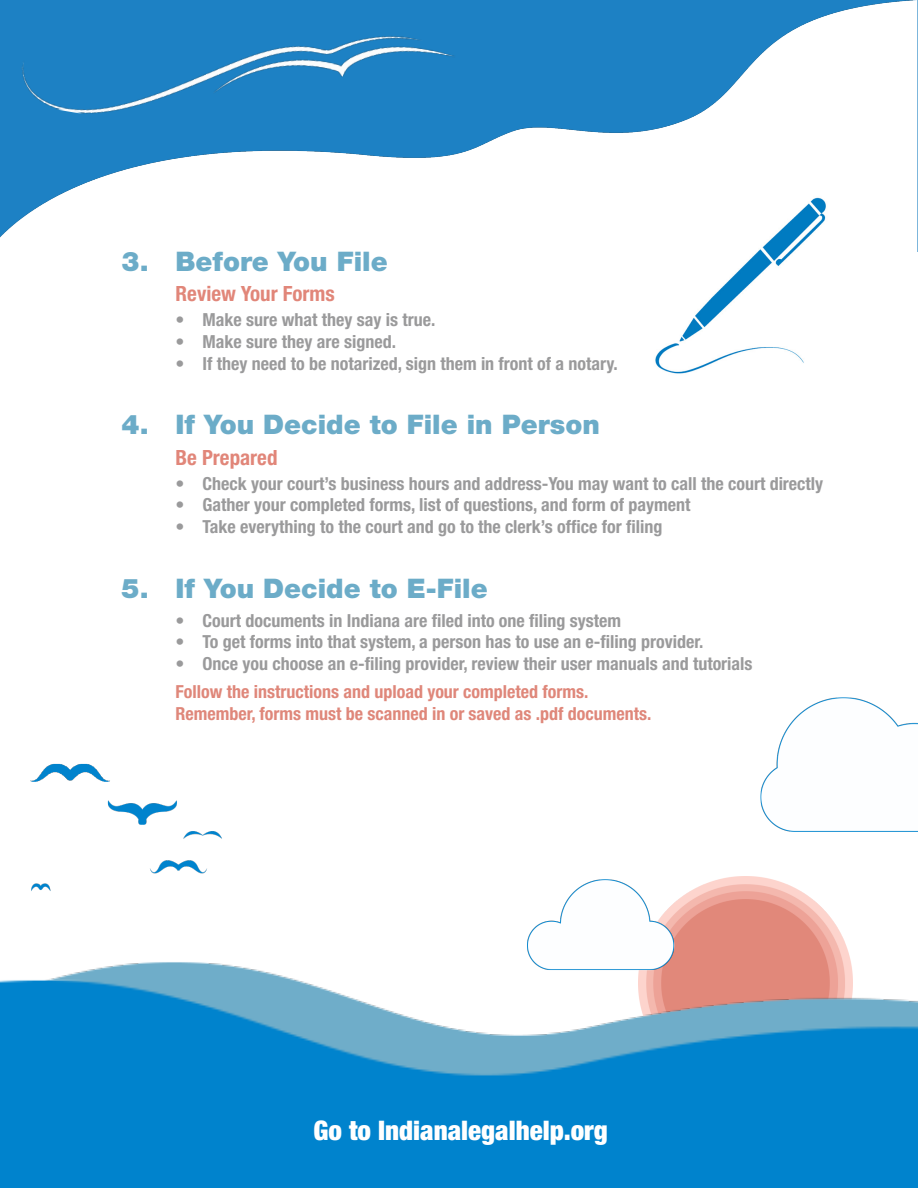
<style>
.page{position:relative;width:918px;height:1188px;background:#fff}
.page>*{position:absolute;margin:0;border:0;box-sizing:border-box;transform-origin:0 0}
.t1{font:900 27px "Helvetica Neue LT Std";color:#6cacc8}
.t2{font:900 condensed 27px "Helvetica Neue LT Std";color:#fff}
.t3{font:700 condensed 21px "Helvetica Neue LT Std";color:#e18679}
.t4{font:700 condensed 18px "Helvetica Neue LT Std";color:#9a9a9b}
.t5{font:700 condensed 18px "Helvetica Neue LT Std";color:#df877a}
</style>
<div class="page">
<img style="left:679px;top:876px;width:166px;height:65px">
<img style="left:0;top:0;width:918px;height:252px">
<img style="left:16px;top:0;width:443px;height:173px">
<img style="left:679px;top:941px;width:170px;height:13px">
<img style="left:0;top:954px;width:918px;height:234px">
<img style="left:617px;top:187px;width:223px;height:187px">
<img style="left:30px;top:763px;width:192px;height:128px">
<img style="left:522px;top:879px;width:157px;height:93px">
<img style="left:760px;top:697px;width:158px;height:135px">
<p class="t1" style="left:122px;top:245px;width:268px">3. Before You File</p>
<p class="t3" style="left:176px;top:281px;width:161px">Review Your Forms</p>
<p class="t4" style="left:176px;top:309px;width:261px">• Make sure what they say is true.</p>
<p class="t4" style="left:176px;top:331px;width:222px">• Make sure they are signed.</p>
<p class="t4" style="left:176px;top:352px;width:444px">• If they need to be notarized, sign them in front of a notary.</p>
<p class="t1" style="left:122px;top:408px;width:480px">4. If You Decide to File in Person</p>
<p class="t3" style="left:176px;top:444px;width:103px">Be Prepared</p>
<p class="t4" style="left:176px;top:473px;width:649px">• Check your court’s business hours and address-You may want to call the court directly</p>
<p class="t4" style="left:176px;top:494px;width:516px">• Gather your completed forms, list of questions, and form of payment</p>
<p class="t4" style="left:176px;top:516px;width:488px">• Take everything to the court and go to the clerk’s office for filing</p>
<p class="t1" style="left:122px;top:572px;width:368px">5. If You Decide to E-File</p>
<p class="t4" style="left:176px;top:609px;width:447px">• Court documents in Indiana are filed into one filing system</p>
<p class="t4" style="left:176px;top:631px;width:529px">• To get forms into that system, a person has to use an e-filing provider.</p>
<p class="t4" style="left:176px;top:653px;width:578px">• Once you choose an e-filing provider, review their user manuals and tutorials</p>
<p class="t5" style="left:176px;top:681px;width:414px">Follow the instructions and upload your completed forms.</p>
<p class="t5" style="left:176px;top:703px;width:477px">Remember, forms must be scanned in or saved as .pdf documents.</p>
<p class="t2" style="left:314px;top:1114px;width:296px">Go to Indianalegalhelp.org</p>
</div>
